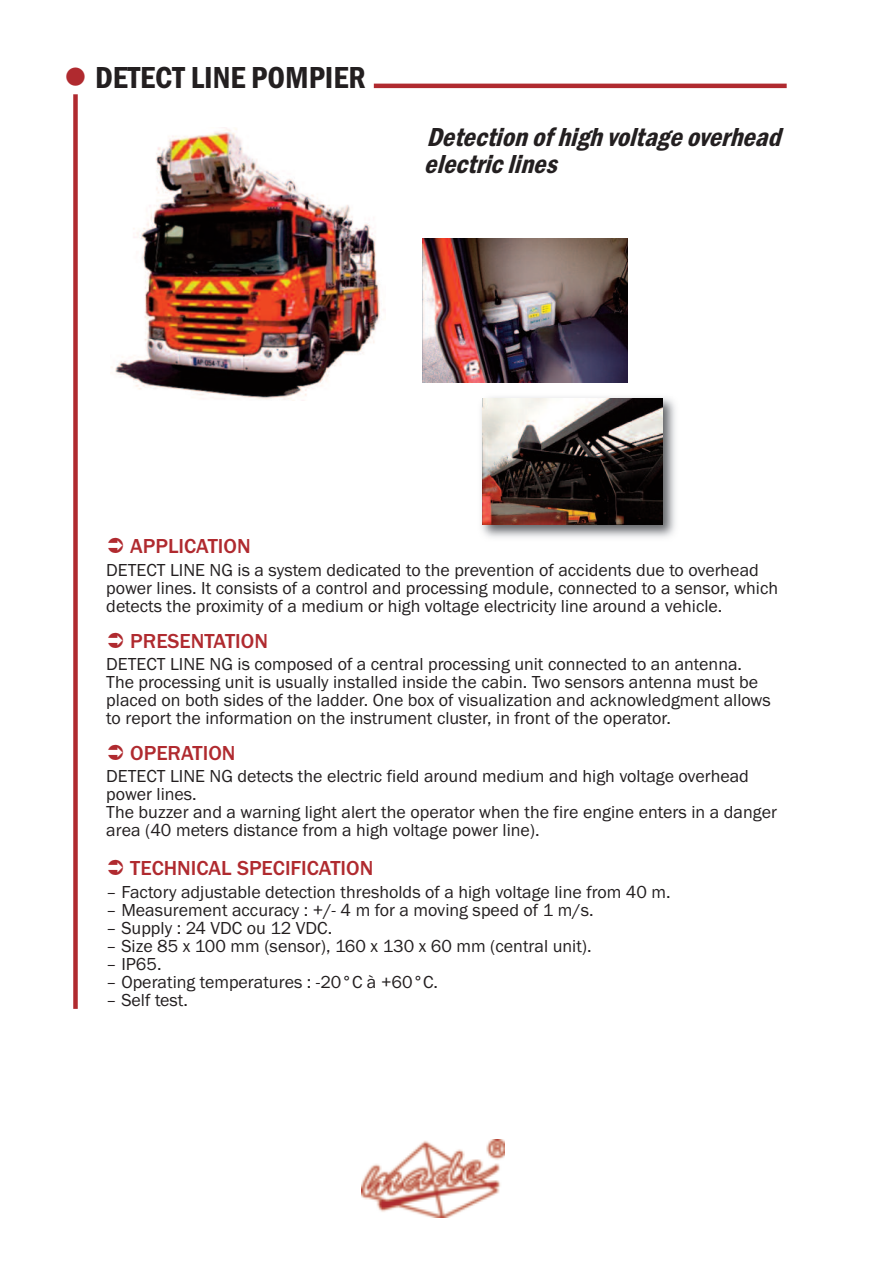
<style>
.page{position:relative;width:893px;height:1263px;background:#fff}
.page>*{position:absolute;margin:0;border:0;box-sizing:border-box;transform-origin:0 0}
.t1{font:600 condensed 31.5px "Franklin Gothic";color:#231f20}
.t2{font:italic 600 condensed 27px/27px "Franklin Gothic";color:#231f20}
.t3{font:500 21px "Franklin Gothic";color:#b02a2f}
.t4{font:18px/18px "Franklin Gothic";color:#231f20}
.s1{color:#b02a2f}
</style>
<div class="page">
<hr style="left:374px;top:84px;width:413px;height:4px;background:#b02a2f">
<div style="left:73px;top:94px;width:5px;height:915px;background:#b02a2f"></div>
<img style="left:481px;top:397px;width:195px;height:141px">
<img style="left:482px;top:399px;width:181px;height:125px">
<img style="left:361px;top:1139px;width:143px;height:78px">
<img style="left:111px;top:128px;width:274px;height:273px">
<img style="left:423px;top:239px;width:205px;height:144px">
<h1 class="t1" style="left:64px;top:59px;width:303px"><span class="s1">●</span> DETECT LINE POMPIER</h1>
<h2 class="t2" style="left:424px;top:124px;width:367px">Detection of high voltage overhead electric lines</h2>
<p class="t3" style="left:130px;top:534px;width:122px">APPLICATION</p>
<p class="t4" style="left:106px;top:560px;width:673px">DETECT LINE NG is a system dedicated to the prevention of accidents due to overhead power lines. It consists of a control and processing module, connected to a sensor, which detects the proximity of a medium or high voltage electricity line around a vehicle.</p>
<p class="t3" style="left:130px;top:628px;width:139px">PRESENTATION</p>
<p class="t4" style="left:106px;top:655px;width:666px">DETECT LINE NG is composed of a central processing unit connected to an antenna.<br>The processing unit is usually installed inside the cabin. Two sensors antenna must be placed on both sides of the ladder. One box of visualization and acknowledgment allows to report the information on the instrument cluster, in front of the operator.</p>
<p class="t3" style="left:130px;top:740px;width:107px">OPERATION</p>
<p class="t4" style="left:106px;top:767px;width:672px">DETECT LINE NG detects the electric field around medium and high voltage overhead power lines.<br>The buzzer and a warning light alert the operator when the fire engine enters in a danger area (40 meters distance from a high voltage power line).</p>
<p class="t3" style="left:130px;top:856px;width:245px">TECHNICAL SPECIFICATION</p>
<p class="t4" style="left:106px;top:882px;width:566px">– Factory adjustable detection thresholds of a high voltage line from 40 m.</p>
<p class="t4" style="left:106px;top:900px;width:489px">– Measurement accuracy : +/- 4 m for a moving speed of 1 m/s.</p>
<p class="t4" style="left:106px;top:918px;width:227px">– Supply : 24 VDC ou 12 VDC.</p>
<p class="t4" style="left:106px;top:936px;width:487px">– Size 85 x 100 mm (sensor), 160 x 130 x 60 mm (central unit).</p>
<p class="t4" style="left:106px;top:954px;width:57px">– IP65.</p>
<p class="t4" style="left:106px;top:972px;width:333px">– Operating temperatures : -20°C à +60°C.</p>
<p class="t4" style="left:106px;top:990px;width:83px">– Self test.</p>
</div>
